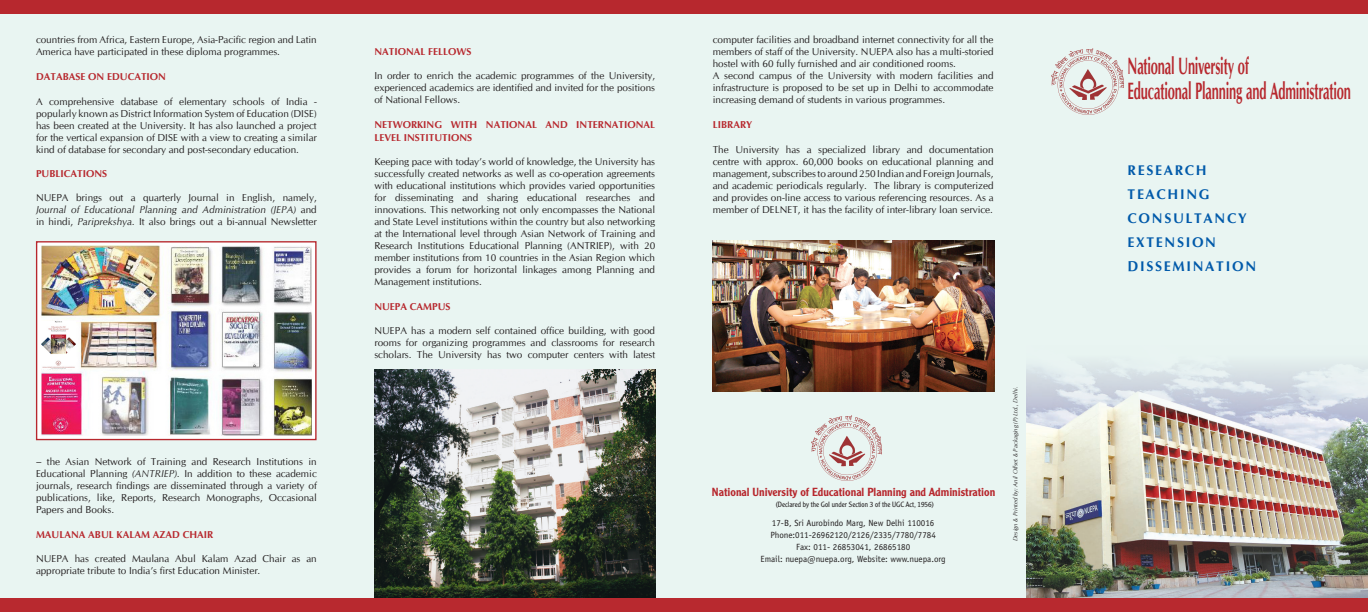
<style>
.page{position:relative;width:1368px;height:612px;background:#fff}
.page>*{position:absolute;margin:0;border:0;box-sizing:border-box;transform-origin:0 0}
.t1{font:700 23.7px "CG Omega";letter-spacing:-.015em;color:#b7282e;scale:.54 1}
.t2{font:700 14px "CG Omega";letter-spacing:.12em;color:#015aaa}
.t3{font:500 11.5px "Clearface Gothic LH";color:#b7282e}
.SH1{font:10px/12px "CG Omega";color:#231f20;text-align:justify}
.BODY{font:10px/12px "CG Omega";color:#231f20;text-align:justify}
.SH1-2{font:700 10px/13px "Optima";color:#b7282e}
.BODY-2{font:700 10px "Optima";color:#b7282e}
.t4{font:9px "Officina Sans";color:#231f20}
.t5{font:300 7.5px "Clearface Gothic LH";color:#231f20}
.BODY-3{font:italic 6px "CG Omega";color:#231f20}
.s1{font-style:italic}
</style>
<div class="page">
<div style="left:0;top:0;width:1368px;height:611px;background:#e9f5f2"></div>
<img style="left:374px;top:370px;width:281px;height:228px">
<img style="left:812px;top:415px;width:70px;height:66px">
<img style="left:1026px;top:363px;width:342px;height:235px">
<div style="left:36px;top:241px;width:281px;height:199px;background:#fff;border:1px solid #b7282e"></div>
<img style="left:42px;top:246px;width:270px;height:189px">
<img style="left:41px;top:321px;width:34px;height:48px">
<img style="left:713px;top:241px;width:281px;height:150px">
<div style="left:0;top:598px;width:1368px;height:14px;background:#b8292f"></div>
<div style="left:0;top:0;width:1368px;height:14px;background:#b7282e"></div>
<img style="left:1052px;top:48px;width:71px;height:67px">
<p class="BODY" style="left:36px;top:34px;width:282px">countries from Africa, Eastern Europe, Asia-Pacific region and Latin<br>America have participated in these diploma programmes.</p>
<p class="BODY-2" style="left:36px;top:71px;width:132px">DATABASE ON EDUCATION</p>
<p class="BODY" style="left:36px;top:96px;width:282px">A comprehensive database of elementary schools of India - popularly known as District Information System of Education (DISE) has been created at the University. It has also launched a project for the vertical expansion of DISE with a view to creating a similar kind of database for secondary and post-secondary education.</p>
<p class="SH1-2" style="left:36px;top:167px;width:73px">PUBLICATIONS</p>
<p class="BODY" style="left:36px;top:191px;width:282px">NUEPA brings out a quarterly Journal in English, namely, <span class="s1">Journal of Educational Planning and Administration (JEPA)</span> and in hindi, <span class="s1">Pariprekshya.</span> It also brings out a bi-annual Newsletter</p>
<p class="BODY" style="left:36px;top:455px;width:282px">– the Asian Network of Training and Research Institutions in Educational Planning <span class="s1">(ANTRIEP).</span> In addition to these academic journals, research findings are disseminated through a variety of publications, like, Reports, Research Monographs, Occasional Papers and Books.</p>
<p class="BODY-2" style="left:36px;top:528px;width:179px">MAULANA ABUL KALAM AZAD CHAIR</p>
<p class="SH1" style="left:36px;top:553px;width:282px">NUEPA has created Maulana Abul Kalam Azad Chair as an appropriate tribute to India’s first Education Minister.</p>
<p class="SH1-2" style="left:374px;top:46px;width:99px">NATIONAL FELLOWS</p>
<p class="SH1" style="left:374px;top:70px;width:282px">In order to enrich the academic programmes of the University, experienced academics are identified and invited for the positions of National Fellows.</p>
<p class="SH1-2" style="left:374px;top:118px;width:282px">NETWORKING WITH NATIONAL AND INterNATIONAL<br>LEVEL INSTITUTIONS</p>
<p class="SH1" style="left:374px;top:156px;width:282px">Keeping pace with today’s world of knowledge, the University has successfully created networks as well as co-operation agreements with educational institutions which provides varied opportunities for disseminating and sharing educational researches and innovations. This networking not only encompasses the National and State Level institutions within the country but also networking at the International level through Asian Network of Training and Research Institutions Educational Planning (ANTRIEP), with 20 member institutions from 10 countries in the Asian Region which provides a forum for horizontal linkages among Planning and Management institutions.</p>
<p class="SH1-2" style="left:374px;top:300px;width:78px">NUEPA CAMPUS</p>
<p class="SH1" style="left:374px;top:325px;width:282px">NUEPA has a modern self contained office building, with good rooms for organizing programmes and classrooms for research scholars. The University has two computer centers with latest</p>
<p class="SH1" style="left:713px;top:34px;width:282px">computer facilities and broadband internet connectivity for all the members of staff of the University. NUEPA also has a multi-storied hostel with 60 fully furnished and air conditioned rooms.</p>
<p class="SH1" style="left:713px;top:70px;width:282px">A second campus of the University with modern facilities and infrastructure is proposed to be set up in Delhi to accommodate increasing demand of students in various programmes.</p>
<p class="SH1-2" style="left:713px;top:118px;width:41px">LIBRARY</p>
<p class="SH1" style="left:713px;top:144px;width:282px">The University has a specialized library and documentation centre with approx. 60,000 books on educational planning and management, subscribes to around 250 Indian and Foreign Journals, and academic periodicals regularly. The library is computerized and provides on-line access to various referencing resources. As a member of DELNET, it has the facility of inter-library loan service.</p>
<p class="t3" style="left:712px;top:485px;width:285px">National University of Educational Planning and Administration</p>
<p class="t5" style="left:776px;top:499px;width:160px">(Declared by the GoI under Section 3 of the UGC Act, 1956)</p>
<p class="t4" style="left:772px;top:518px;width:164px">17-B, Sri Aurobindo Marg, New Delhi 110016</p>
<p class="t4" style="left:770px;top:530px;width:167px">Phone:011-26962120/2126/2335/7780/7784</p>
<p class="t4" style="left:796px;top:542px;width:115px">Fax: 011- 26853041, 26865180</p>
<p class="t4" style="left:761px;top:554px;width:187px">Email: nuepa@nuepa.org, Website: www.nuepa.org</p>
<p class="BODY-3" style="left:1012px;top:541px;width:156px;rotate:-90deg">Design &amp; Printed by: Anil Offset &amp; Packaging (P) Ltd., Delhi.</p>
<p class="t1" style="left:1128px;top:51px;width:226px">National University of</p>
<p class="t1" style="left:1128px;top:76px;width:415px">Educational Planning and Administration</p>
<p class="t2" style="left:1128px;top:162px;width:81px">RESEARCH</p>
<p class="t2" style="left:1128px;top:186px;width:84px">TEACHING</p>
<p class="t2" style="left:1128px;top:210px;width:121px">CONSULTANCY</p>
<p class="t2" style="left:1128px;top:234px;width:90px">EXTENSION</p>
<p class="t2" style="left:1128px;top:258px;width:130px">DISSEMINATION</p>
</div>
